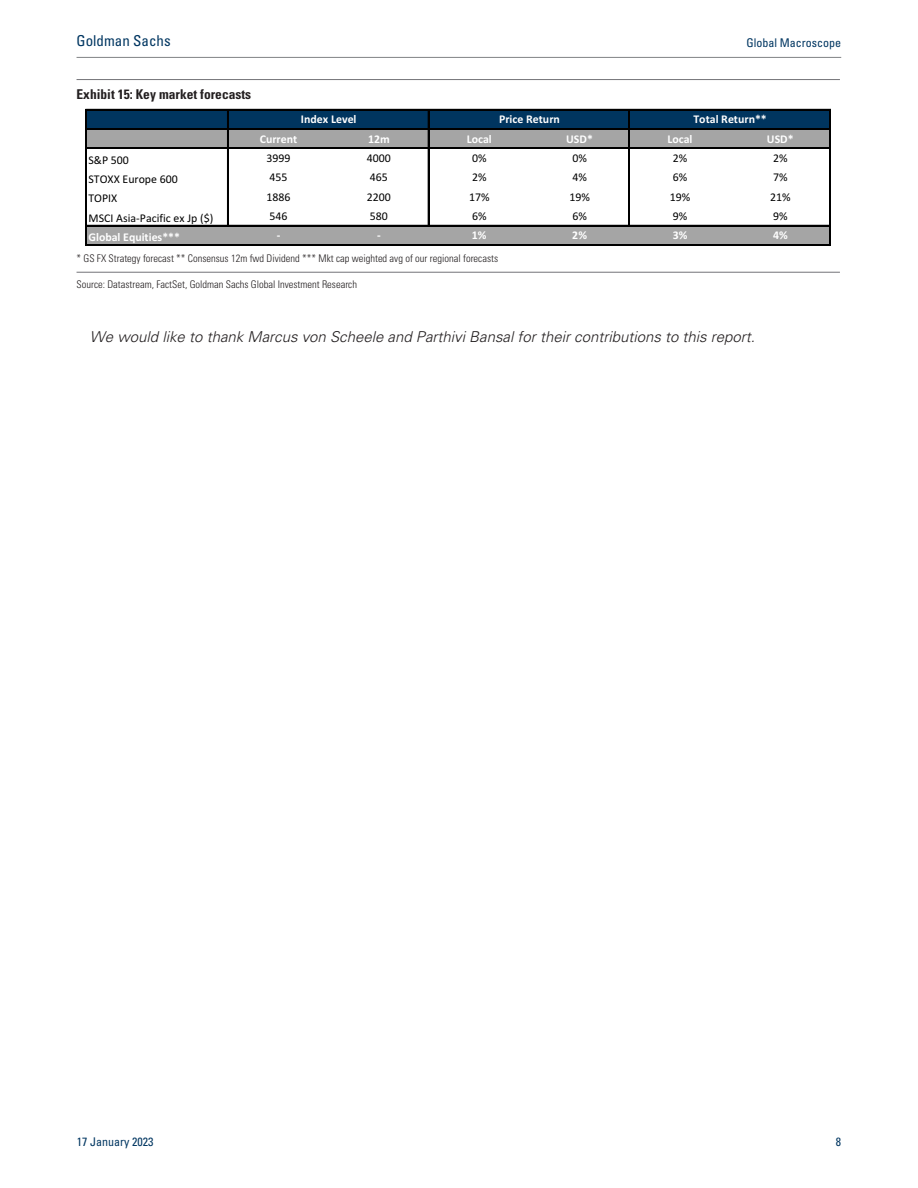
<style>
.page{position:relative;width:918px;height:1188px;background:#fff}
.page>*{position:absolute;margin:0;border:0;box-sizing:border-box;transform-origin:0 0}
.t1{font:italic 300 15px "Univers LT Std";color:#231f20}
.t2{font:condensed 15px "Univers LT Std";color:#003661}
.t3{font:700 condensed 13.5px "Univers LT Std";color:#231f20}
.t4{font:condensed 12px "Univers LT Std";color:#003661}
.t5{font:11.85px "Calibri";color:#000}
.t6{font:700 11.85px "Calibri";color:#fff}
.t7{font:300 condensed 10.5px "Univers LT Std";color:#231f20}
</style>
<div class="page">
<hr style="left:77px;top:79px;width:763px;height:1px;background:#737378">
<div style="left:87px;top:110px;width:743px;height:19px;background:#00355f"></div>
<div style="left:87px;top:129px;width:743px;height:20px;background:#a5a5a5"></div>
<div style="left:87px;top:226px;width:743px;height:19px;background:#a5a5a5"></div>
<hr style="left:86px;top:109px;width:1px;height:137px;background:#000">
<hr style="left:227px;top:110px;width:1px;height:116px;background:#000">
<hr style="left:428px;top:110px;width:1px;height:116px;background:#000">
<hr style="left:629px;top:110px;width:1px;height:116px;background:#000">
<hr style="left:829px;top:110px;width:1px;height:136px;background:#000">
<hr style="left:830px;top:110px;width:1px;height:136px;background:#000">
<hr style="left:87px;top:109px;width:744px;height:1px;background:#000">
<hr style="left:87px;top:128px;width:743px;height:1px;background:#000">
<hr style="left:87px;top:129px;width:744px;height:1px;background:#000">
<hr style="left:87px;top:148px;width:744px;height:1px;background:#000">
<hr style="left:87px;top:225px;width:744px;height:1px;background:#000">
<hr style="left:87px;top:244px;width:743px;height:1px;background:#000">
<hr style="left:87px;top:245px;width:744px;height:1px;background:#000">
<hr style="left:77px;top:272px;width:763px;height:1px;background:#737378">
<hr style="left:77px;top:57px;width:764px;height:1px;background:#808285">
<p class="t2" style="left:77px;top:35px;width:96px">Goldman Sachs</p>
<p class="t4" style="left:747px;top:39px;width:96px">Global Macroscope</p>
<p class="t3" style="left:77px;top:90px;width:176px">Exhibit 15: Key market forecasts</p>
<p class="t6" style="left:301px;top:112px;width:57px">Index Level</p>
<p class="t6" style="left:499px;top:112px;width:62px">Price Return</p>
<p class="t6" style="left:693px;top:112px;width:75px">Total Return**</p>
<p class="t6" style="left:260px;top:132px;width:39px">Current</p>
<p class="t6" style="left:368px;top:132px;width:23px">12m</p>
<p class="t6" style="left:467px;top:132px;width:27px">Local</p>
<p class="t6" style="left:566px;top:132px;width:28px">USD*</p>
<p class="t6" style="left:667px;top:132px;width:27px">Local</p>
<p class="t6" style="left:767px;top:132px;width:28px">USD*</p>
<p class="t5" style="left:89px;top:153px;width:42px">S&amp;P 500</p>
<p class="t5" style="left:267px;top:151px;width:26px">3999</p>
<p class="t5" style="left:367px;top:151px;width:26px">4000</p>
<p class="t5" style="left:472px;top:151px;width:16px">0%</p>
<p class="t5" style="left:572px;top:151px;width:16px">0%</p>
<p class="t5" style="left:673px;top:151px;width:16px">2%</p>
<p class="t5" style="left:773px;top:151px;width:16px">2%</p>
<p class="t5" style="left:89px;top:172px;width:91px">STOXX Europe 600</p>
<p class="t5" style="left:270px;top:170px;width:20px">455</p>
<p class="t5" style="left:370px;top:170px;width:20px">465</p>
<p class="t5" style="left:472px;top:170px;width:16px">2%</p>
<p class="t5" style="left:572px;top:170px;width:16px">4%</p>
<p class="t5" style="left:673px;top:170px;width:16px">6%</p>
<p class="t5" style="left:773px;top:170px;width:16px">7%</p>
<p class="t5" style="left:89px;top:191px;width:30px">TOPIX</p>
<p class="t5" style="left:267px;top:190px;width:26px">1886</p>
<p class="t5" style="left:367px;top:190px;width:26px">2200</p>
<p class="t5" style="left:469px;top:190px;width:22px">17%</p>
<p class="t5" style="left:569px;top:190px;width:22px">19%</p>
<p class="t5" style="left:670px;top:190px;width:22px">19%</p>
<p class="t5" style="left:770px;top:190px;width:22px">21%</p>
<p class="t5" style="left:89px;top:211px;width:126px">MSCI Asia-Pacific ex Jp ($)</p>
<p class="t5" style="left:270px;top:209px;width:20px">546</p>
<p class="t5" style="left:370px;top:209px;width:20px">580</p>
<p class="t5" style="left:472px;top:209px;width:16px">6%</p>
<p class="t5" style="left:572px;top:209px;width:16px">6%</p>
<p class="t5" style="left:673px;top:209px;width:16px">9%</p>
<p class="t5" style="left:773px;top:209px;width:16px">9%</p>
<p class="t6" style="left:89px;top:230px;width:93px">Global Equities***</p>
<p class="t6" style="left:277px;top:228px;width:5px">-</p>
<p class="t6" style="left:377px;top:228px;width:5px">-</p>
<p class="t6" style="left:472px;top:228px;width:16px">1%</p>
<p class="t6" style="left:572px;top:228px;width:16px">2%</p>
<p class="t6" style="left:673px;top:228px;width:16px">3%</p>
<p class="t6" style="left:773px;top:228px;width:16px">4%</p>
<p class="t7" style="left:77px;top:255px;width:423px">* GS FX Strategy forecast ** Consensus 12m fwd Dividend *** Mkt cap weighted avg of our regional forecasts</p>
<p class="t7" style="left:77px;top:280px;width:282px">Source: Datastream, FactSet, Goldman Sachs Global Investment Research</p>
<h1 class="t1" style="left:90px;top:328px;width:667px">We would like to thank Marcus von Scheele and Parthivi Bansal for their contributions to this report.</h1>
<p class="t4" style="left:77px;top:1137px;width:78px">17 January 2023</p>
<p class="t4" style="left:836px;top:1137px;width:7px">8</p>
</div>
